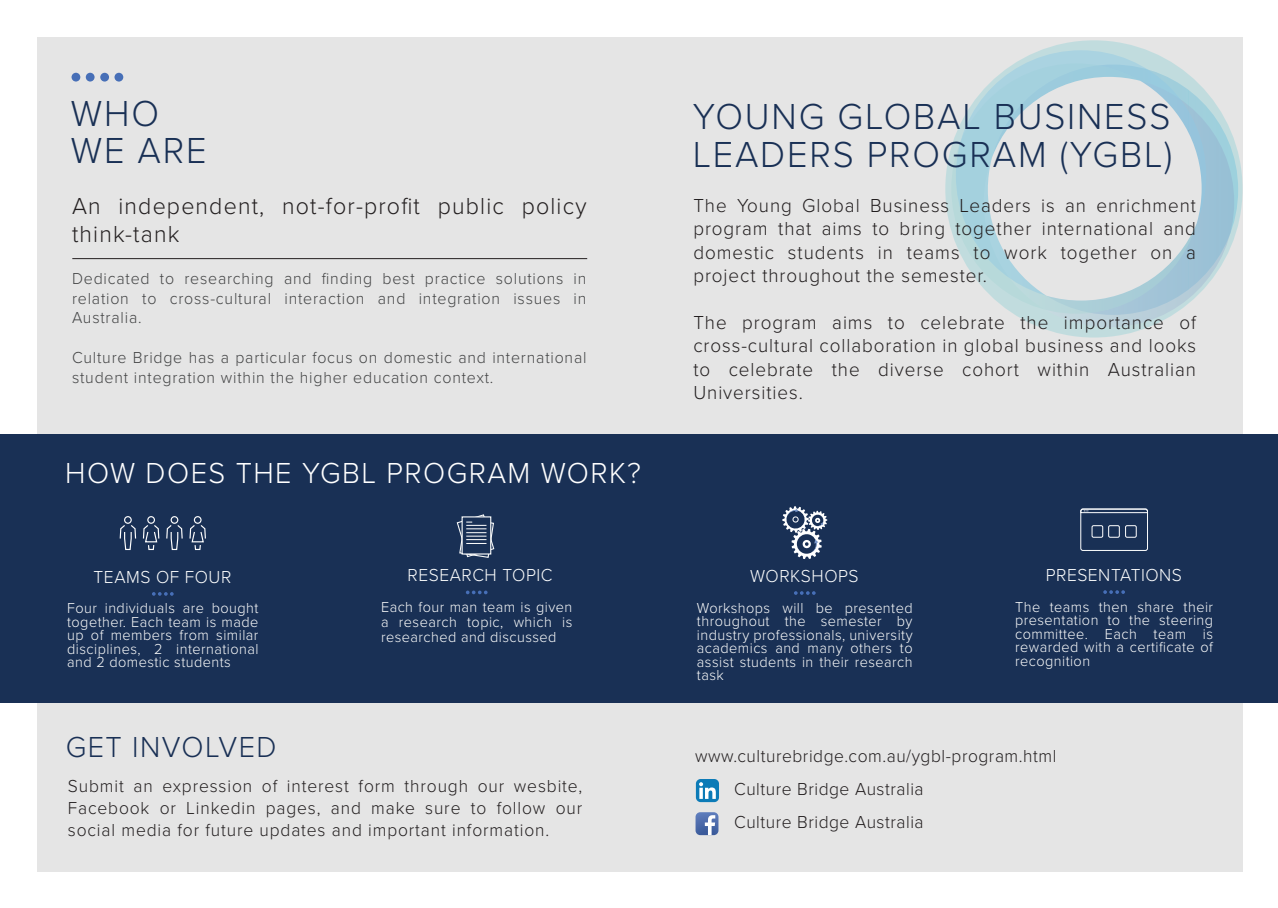
<style>
.page{position:relative;width:1278px;height:908px;background:#fff}
.page>*{position:absolute;margin:0;border:0;box-sizing:border-box;transform-origin:0 0}
.t1{font:300 37.5px/37px "Proxima Nova";letter-spacing:.05em;color:#193055}
.t2{font:300 30px "Proxima Nova";letter-spacing:.05em;color:#fff}
.t3{font:300 30px "Proxima Nova";letter-spacing:.05em;color:#193055}
.t4{font:300 24px/28.8px "Proxima Nova";letter-spacing:.05em;color:#231f20}
.t5{font:300 19.5px/23.4px "Proxima Nova";letter-spacing:.05em;color:#231f20;text-align:justify}
.t6{font:300 18px/21.6px "Proxima Nova";letter-spacing:.03em;color:#231f20;text-align:justify}
.t7{font:300 18px "Proxima Nova";letter-spacing:.03em;color:#fdfefe}
.t8{font:300 16.5px/19.8px "Proxima Nova";letter-spacing:.05em;color:#434445;text-align:justify}
.t9{font:300 15px/13.5px "Proxima Nova";letter-spacing:.03em;color:#fafbfb;text-align:justify}
</style>
<div class="page">
<div style="left:37px;top:38px;width:1205px;height:834px;background:#e5e5e5"></div>
<svg style="left:945px;top:40px;width:297px;height:298px;fill:#c1dcde"></svg>
<svg style="left:984px;top:77px;width:250px;height:250px"></svg>
<svg style="left:951px;top:63px;width:250px;height:251px;fill:#b7d9da"></svg>
<div style="left:956px;top:50px;width:250px;height:251px;background:#a4d1de;border-radius:50%"></div>
<svg style="left:988px;top:77px;width:213px;height:224px;fill:#e5e5e5"></svg>
<div style="left:72px;top:73px;width:8px;height:9px;background:#476fb7;border-radius:50%"></div>
<div style="left:86px;top:73px;width:9px;height:9px;background:#476fb7;border-radius:50%"></div>
<div style="left:100px;top:73px;width:9px;height:9px;background:#476fb7;border-radius:50%"></div>
<div style="left:114px;top:73px;width:9px;height:9px;background:#476fb7;border-radius:50%"></div>
<hr style="left:72px;top:258px;width:515px;height:1px;background:#231f20">
<div style="left:0;top:434px;width:1278px;height:269px;background:#193055"></div>
<svg style="left:120px;top:516px;width:39px;height:34px"></svg>
<svg style="left:166px;top:516px;width:40px;height:34px"></svg>
<svg style="left:152px;top:592px;width:22px;height:4px"></svg>
<svg style="left:466px;top:591px;width:22px;height:3px"></svg>
<svg style="left:456px;top:514px;width:39px;height:44px"></svg>
<svg style="left:794px;top:591px;width:22px;height:4px"></svg>
<svg style="left:782px;top:506px;width:45px;height:53px"></svg>
<svg style="left:1103px;top:590px;width:22px;height:4px"></svg>
<div style="left:1080px;top:509px;width:68px;height:42px;border:1px solid #fdfefe;border-radius:2px"></div>
<svg style="left:1080px;top:508px;width:68px;height:5px"></svg>
<div style="left:1092px;top:525px;width:11px;height:13px;border:1px solid #fff;border-radius:2px"></div>
<div style="left:1108px;top:525px;width:12px;height:13px;border:1px solid #fff;border-radius:2px"></div>
<div style="left:1125px;top:525px;width:11px;height:13px;border:1px solid #fff;border-radius:2px"></div>
<div style="left:696px;top:779px;width:23px;height:23px;background:#0c7bb7;border-radius:5px"></div>
<svg style="left:699px;top:782px;width:17px;height:17px"></svg>
<svg style="left:695px;top:812px;width:23px;height:23px"></svg>
<h1 class="t1" style="left:71px;top:93px;width:137px">WHO<br>WE ARE</h1>
<h1 class="t1" style="left:693px;top:96px;width:481px">YOUNG GLOBAL BUSINESS<br>LEADERS PROGRAM (YGBL)</h1>
<h3 class="t4" style="left:72px;top:190px;width:516px">An independent, not-for-profit public policy think-tank</h3>
<p class="t8" style="left:72px;top:267px;width:516px">Dedicated to researching and finding best practice solutions in relation to cross-cultural interaction and integration issues in Australia.</p>
<p class="t8" style="left:72px;top:347px;width:516px">Culture Bridge has a particular focus on domestic and international student integration within the higher education context.</p>
<h3 class="t5" style="left:693px;top:193px;width:504px">The Young Global Business Leaders is an enrichment program that aims to bring together international and domestic students in teams to work together on a project throughout the semester.</h3>
<h3 class="t5" style="left:693px;top:310px;width:504px">The program aims to celebrate the importance of cross-cultural collaboration in global business and looks to celebrate the diverse cohort within Australian Universities.</h3>
<h2 class="t2" style="left:65px;top:451px;width:577px">HOW DOES THE YGBL PROGRAM WORK?</h2>
<p class="t7" style="left:94px;top:563px;width:139px">TEAMS OF FOUR</p>
<p class="t9" style="left:67px;top:601px;width:193px">Four individuals are bought together. Each team is made up of members from similar disciplines, 2 international and 2 domestic students</p>
<h2 class="t3" style="left:66px;top:724px;width:212px">GET INVOLVED</h2>
<p class="t7" style="left:408px;top:562px;width:147px">RESEARCH TOPIC</p>
<p class="t9" style="left:381px;top:599px;width:193px;line-height:15px">Each four man team is given a research topic, which is researched and discussed</p>
<p class="t6" style="left:68px;top:775px;width:516px">Submit an expression of interest form through our wesbite, Facebook or Linkedin pages, and make sure to follow our social media for future updates and important information.</p>
<p class="t7" style="left:750px;top:562px;width:110px">WORKSHOPS</p>
<p class="t9" style="left:697px;top:600px;width:217px">Workshops will be presented throughout the semester by industry professionals, university academics and many others to assist students in their research task</p>
<p class="t7" style="left:1046px;top:561px;width:138px">PRESENTATIONS</p>
<p class="t9" style="left:1015px;top:599px;width:200px">The teams then share their presentation to the steering committee. Each team is rewarded with a certificate of recognition</p>
<p class="t6" style="left:695px;top:744px;width:363px">www.culturebridge.com.au/ygbl-program.html</p>
<p class="t6" style="left:734px;top:777px;width:191px">Culture Bridge Australia</p>
<p class="t6" style="left:734px;top:811px;width:191px">Culture Bridge Australia</p>
</div>
